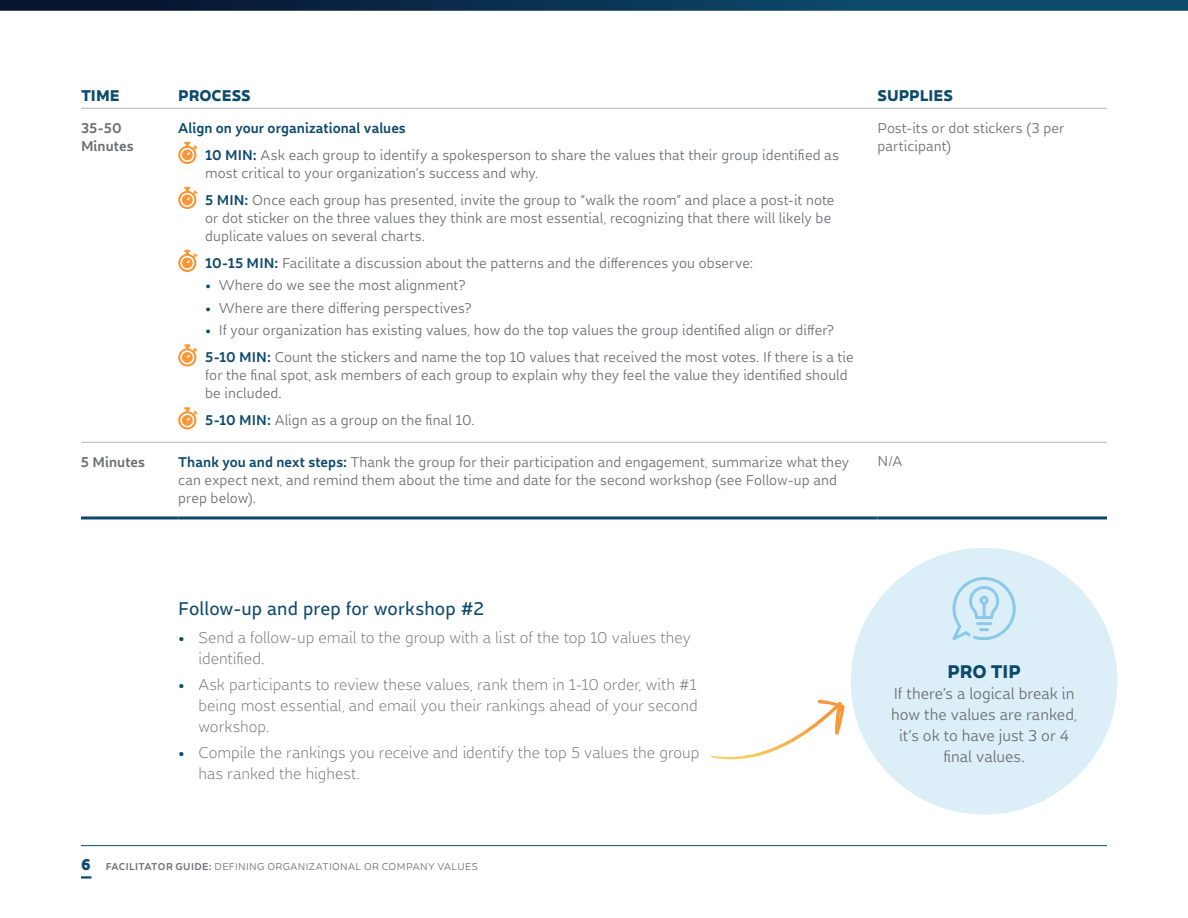
<style>
.page{position:relative;width:1188px;height:918px;background:#fff}
.page>*{position:absolute;margin:0;border:0;box-sizing:border-box;transform-origin:0 0}
.t1{font:600 19.5px "Dupla";letter-spacing:.005em;color:#0c4a6c}
.t2{font:800 19.5px "Dupla";letter-spacing:-.005em;color:#0c4a6c}
.t3{font:16.5px/21px "Dupla";color:#6d6e71}
.t4{font:16.5px/21px "Dupla";color:#6d6e71;text-align:center}
.t5{font:800 16.5px "Dupla";letter-spacing:.005em;color:#0c4a6c}
.t6{font:15px/18px "Dupla";letter-spacing:.005em;color:#6d6e71}
.t7{font:700 15px/18px "Dupla";letter-spacing:.005em;color:#6d6e71}
.t8{font:10.5px "Dupla";letter-spacing:.04em;color:#6d6e71}
.s1{font-weight:700;color:#0c4a6c}
.s2{font-weight:800;font-size:16.5px;color:#0c4a6c}
.s3{font-weight:700}
</style>
<div class="page">
<svg style="left:81px;top:876px;width:10px;height:3px"></svg>
<hr style="left:81px;top:845px;width:1026px;height:1px;background:#0c4a6c">
<svg style="left:0;top:0;width:1188px;height:11px;background:#0f3756"></svg>
<hr style="left:81px;top:108px;width:97px;height:1px;background:#b6b7b8">
<hr style="left:178px;top:108px;width:700px;height:1px;background:#b6b7b8">
<hr style="left:878px;top:108px;width:229px;height:1px;background:#b6b7b8">
<hr style="left:81px;top:442px;width:97px;height:1px;background:#b6b7b8">
<hr style="left:178px;top:442px;width:700px;height:1px;background:#b6b7b8">
<hr style="left:878px;top:442px;width:229px;height:1px;background:#b6b7b8">
<hr style="left:81px;top:516px;width:97px;height:3px;background:#0c4a6c">
<hr style="left:178px;top:516px;width:700px;height:3px;background:#0c4a6c">
<hr style="left:878px;top:516px;width:229px;height:3px;background:#0c4a6c">
<svg style="left:178px;top:142px;width:20px;height:22px"></svg>
<svg style="left:178px;top:187px;width:20px;height:22px"></svg>
<svg style="left:178px;top:250px;width:20px;height:22px"></svg>
<svg style="left:178px;top:344px;width:20px;height:23px"></svg>
<svg style="left:178px;top:407px;width:20px;height:23px"></svg>
<div style="left:845px;top:543px;width:278px;height:277px;background:#dceff8;border-radius:50%"></div>
<div style="left:840px;top:537px;width:288px;height:288px;border:10px solid #fff;border-radius:50%"></div>
<svg style="left:952px;top:577px;width:64px;height:63px"></svg>
<svg style="left:711px;top:700px;width:134px;height:60px"></svg>
<p class="t5" style="left:81px;top:82px;width:40px">TIME</p>
<p class="t5" style="left:178px;top:82px;width:74px">PROCESS</p>
<p class="t5" style="left:878px;top:82px;width:77px">SUPPLIES</p>
<p class="t7" style="left:81px;top:118px;width:54px">35-50<br>Minutes</p>
<p class="t6" style="left:205px;top:114px;width:635px;line-height:27px;text-indent:-27px"><span class="s1">Align on your organizational values<br>10 MIN:</span> Ask each group to identify a spokesperson to share the values that their group identified as</p>
<p class="t6" style="left:205px;top:159px;width:631px;line-height:27px">most critical to your organization’s success and why.<br><span class="s1">5 MIN:</span> Once each group has presented, invite the group to “walk the room” and place a post-it note</p>
<p class="t6" style="left:205px;top:208px;width:628px">or dot sticker on the three values they think are most essential, recognizing that there will likely be duplicate values on several charts.</p>
<p class="t6" style="left:205px;top:253px;width:550px"><span class="s1">10-15 MIN:</span> Facilitate a discussion about the patterns and the differences you observe:</p>
<p class="t6" style="left:205px;top:276px;width:262px"><span class="s1">•</span> Where do we see the most alignment?</p>
<p class="t6" style="left:205px;top:298px;width:268px"><span class="s1">•</span> Where are there differing perspectives?</p>
<p class="t6" style="left:205px;top:316px;width:650px;line-height:27px"><span class="s1">•</span> If your organization has existing values, how do the top values the group identified align or differ?<br><span class="s1">5-10 MIN:</span> Count the stickers and name the top 10 values that received the most votes. If there is a tie</p>
<p class="t6" style="left:205px;top:366px;width:644px">for the final spot, ask members of each group to explain why they feel the value they identified should be included.</p>
<p class="t6" style="left:205px;top:411px;width:271px"><span class="s1">5-10 MIN:</span> Align as a group on the final 10.</p>
<p class="t6" style="left:877px;top:118px;width:188px">Post-its or dot stickers (3 per participant)</p>
<p class="t7" style="left:81px;top:452px;width:66px">5 Minutes</p>
<p class="t6" style="left:178px;top:452px;width:672px"><span class="s1">Thank you and next steps:</span> Thank the group for their participation and engagement, summarize what they can expect next, and remind them about the time and date for the second workshop (see Follow-up and prep below).</p>
<p class="t6" style="left:877px;top:452px;width:27px">N/A</p>
<h1 class="t1" style="left:178px;top:595px;width:308px">Follow-up and prep for workshop #2</h1>
<p class="t3" style="left:198px;top:626px;width:494px;text-indent:-20px"><span class="s1">•</span> Send a follow-up email to the group with a list of the top 10 values they identified.</p>
<p class="t3" style="left:198px;top:674px;width:501px;text-align:justify;text-indent:-20px"><span class="s1">•</span> Ask participants to review these values, rank them in 1-10 order, with #1 being most essential, and email you their rankings ahead of your second workshop.</p>
<p class="t3" style="left:198px;top:742px;width:503px;text-indent:-20px"><span class="s1">•</span> Compile the rankings you receive and identify the top 5 values the group has ranked the highest.</p>
<p class="t8" style="left:81px;top:859px;width:398px"><span class="s2">6</span> <span class="s3">FACILITATOR GUIDE:</span> DEFINING ORGANIZATIONAL OR COMPANY VALUES</p>
<h1 class="t2" style="left:947px;top:657px;width:75px">PRO TIP</h1>
<p class="t4" style="left:891px;top:683px;width:187px">If there’s a logical break in how the values are ranked, it’s ok to have just 3 or 4 final values.</p>
</div>
